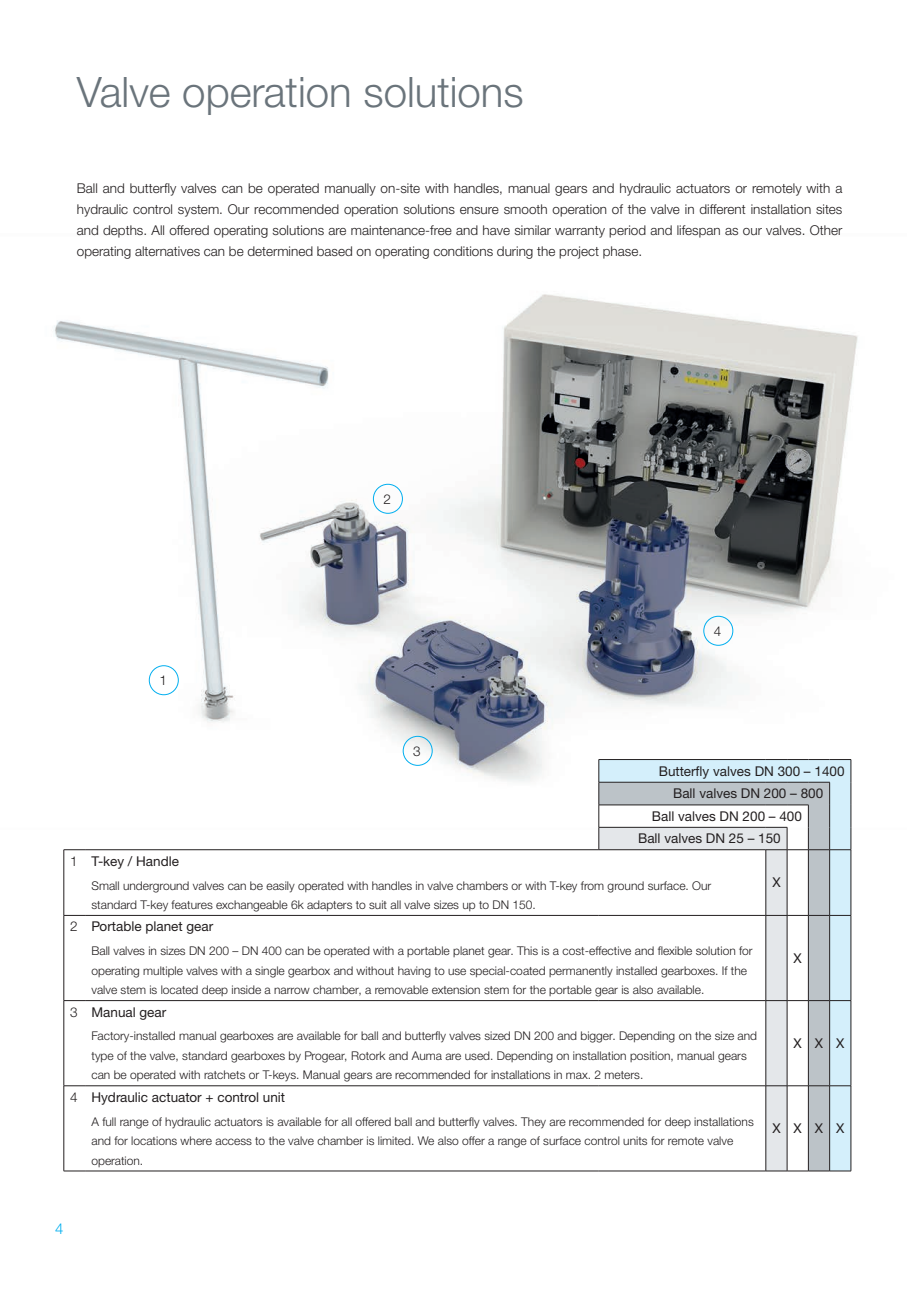
<style>
.page{position:relative;width:919px;height:1289px;background:#fff}
.page>*{position:absolute;margin:0;border:0;box-sizing:border-box;transform-origin:0 0}
.t1{font:300 42px "Helvetica Neue LTW1 G";color:#6a747b}
.t2{font:300 15px "Helvetica Neue LTW1 G";color:#00aeef}
.t3{font:300 13.5px/21px "Helvetica Neue LTW1 G";color:#231f20;text-align:justify}
.t4{font:13.5px "Helvetica Neue LTW1 G";color:#231f20}
.t5{font:300 12px/19.5px "Helvetica Neue LTW1 G";color:#231f20}
.s1{font-weight:300}
</style>
<div class="page">
<img style="left:54px;top:294px;width:804px;height:535px">
<svg style="left:599px;top:760px;width:251px;height:410px;background:#d0ebf7"></svg>
<svg style="left:599px;top:783px;width:230px;height:387px;fill:#bcc3c8"></svg>
<svg style="left:598px;top:828px;width:188px;height:342px"></svg>
<hr style="left:64px;top:849px;width:1px;height:66px;background:#231f20">
<hr style="left:765px;top:849px;width:1px;height:66px;background:#231f20">
<hr style="left:786px;top:849px;width:1px;height:66px;background:#231f20">
<hr style="left:808px;top:849px;width:1px;height:66px;background:#231f20">
<hr style="left:829px;top:849px;width:1px;height:66px;background:#231f20">
<hr style="left:850px;top:849px;width:1px;height:66px;background:#231f20">
<svg style="left:65px;top:915px;width:20px;height:1px"></svg>
<hr style="left:64px;top:915px;width:1px;height:85px;background:#231f20">
<hr style="left:85px;top:915px;width:513px;height:1px;background:#231f20">
<hr style="left:598px;top:915px;width:167px;height:1px;background:#231f20">
<hr style="left:765px;top:915px;width:1px;height:85px;background:#231f20">
<hr style="left:786px;top:915px;width:1px;height:85px;background:#231f20">
<hr style="left:808px;top:915px;width:1px;height:85px;background:#231f20">
<svg style="left:765px;top:915px;width:85px;height:1px"></svg>
<hr style="left:829px;top:915px;width:1px;height:85px;background:#231f20">
<hr style="left:850px;top:915px;width:1px;height:85px;background:#231f20">
<svg style="left:65px;top:1000px;width:20px;height:1px"></svg>
<hr style="left:64px;top:1000px;width:1px;height:85px;background:#231f20">
<hr style="left:85px;top:1000px;width:513px;height:1px;background:#231f20">
<hr style="left:598px;top:1000px;width:167px;height:1px;background:#231f20">
<hr style="left:765px;top:1000px;width:1px;height:85px;background:#231f20">
<hr style="left:786px;top:1000px;width:1px;height:85px;background:#231f20">
<hr style="left:808px;top:1000px;width:1px;height:85px;background:#231f20">
<svg style="left:765px;top:1000px;width:85px;height:1px"></svg>
<hr style="left:829px;top:1000px;width:1px;height:85px;background:#231f20">
<hr style="left:850px;top:1000px;width:1px;height:85px;background:#231f20">
<svg style="left:65px;top:1085px;width:20px;height:1px"></svg>
<hr style="left:64px;top:1085px;width:1px;height:85px;background:#231f20">
<hr style="left:85px;top:1085px;width:513px;height:1px;background:#231f20">
<hr style="left:598px;top:1085px;width:167px;height:1px;background:#231f20">
<hr style="left:765px;top:1085px;width:1px;height:85px;background:#231f20">
<hr style="left:786px;top:1085px;width:1px;height:85px;background:#231f20">
<hr style="left:808px;top:1085px;width:1px;height:85px;background:#231f20">
<svg style="left:765px;top:1085px;width:85px;height:1px"></svg>
<hr style="left:829px;top:1085px;width:1px;height:85px;background:#231f20">
<hr style="left:850px;top:1085px;width:1px;height:85px;background:#231f20">
<svg style="left:64px;top:1170px;width:21px;height:1px"></svg>
<hr style="left:85px;top:1170px;width:513px;height:1px;background:#231f20">
<hr style="left:598px;top:1170px;width:167px;height:1px;background:#231f20">
<svg style="left:765px;top:1170px;width:86px;height:1px"></svg>
<svg style="left:64px;top:849px;width:21px;height:1px"></svg>
<hr style="left:85px;top:849px;width:513px;height:1px;background:#231f20">
<hr style="left:598px;top:759px;width:167px;height:1px;background:#231f20">
<hr style="left:598px;top:782px;width:167px;height:1px;background:#231f20">
<hr style="left:598px;top:804px;width:167px;height:1px;background:#231f20">
<hr style="left:598px;top:827px;width:167px;height:1px;background:#231f20">
<svg style="left:598px;top:759px;width:1px;height:90px"></svg>
<hr style="left:598px;top:849px;width:167px;height:1px;background:#231f20">
<svg style="left:765px;top:759px;width:86px;height:91px"></svg>
<div style="left:149px;top:665px;width:30px;height:30px;border:1px solid #00aeef;border-radius:50%"></div>
<div style="left:373px;top:484px;width:30px;height:29px;border:1px solid #00aeef;border-radius:50%"></div>
<div style="left:403px;top:736px;width:29px;height:29px;border:1px solid #00aeef;border-radius:50%"></div>
<div style="left:703px;top:616px;width:30px;height:29px;border:1px solid #00aeef;border-radius:50%"></div>
<h1 class="t1" style="left:77px;top:66px;width:448px">Valve operation solutions</h1>
<p class="t3" style="left:77px;top:177px;width:767px">Ball and butterfly valves can be operated manually on-site with handles, manual gears and hydraulic actuators or remotely with a hydraulic control system. Our recommended operation solutions ensure smooth operation of the valve in different installation sites and depths. All offered operating solutions are maintenance-free and have similar warranty period and lifespan as our valves. Other operating alternatives can be determined based on operating conditions during the project phase.</p>
<p class="t3" style="left:159px;top:669px;width:9px">1</p>
<p class="t3" style="left:383px;top:488px;width:9px">2</p>
<p class="t3" style="left:413px;top:740px;width:9px">3</p>
<p class="t3" style="left:713px;top:620px;width:9px">4</p>
<p class="t4" style="left:658px;top:762px;width:187px">Butterfly valves DN 300 – 1400</p>
<p class="t4" style="left:673px;top:785px;width:152px">Ball valves DN 200 – 800</p>
<p class="t4" style="left:651px;top:807px;width:152px">Ball valves DN 200 – 400</p>
<p class="t4" style="left:638px;top:830px;width:144px">Ball valves DN 25 – 150</p>
<p class="t4" style="left:70px;top:852px;width:110px"><span class="s1">1</span> T-key / Handle</p>
<p class="t5" style="left:91px;top:875px;width:621px">Small underground valves can be easily operated with handles in valve chambers or with T-key from ground surface. Our standard T-key features exchangeable 6k adapters to suit all valve sizes up to DN 150.</p>
<p class="t4" style="left:772px;top:874px;width:10px">X</p>
<p class="t4" style="left:70px;top:918px;width:145px"><span class="s1">2</span> Portable planet gear</p>
<p class="t5" style="left:91px;top:941px;width:662px">Ball valves in sizes DN 200 – DN 400 can be operated with a portable planet gear. This is a cost-effective and flexible solution for operating multiple valves with a single gearbox and without having to use special-coated permanently installed gearboxes. If the valve stem is located deep inside a narrow chamber, a removable extension stem for the portable gear is also available.</p>
<p class="t4" style="left:793px;top:949px;width:10px">X</p>
<p class="t4" style="left:70px;top:1003px;width:98px"><span class="s1">3</span> Manual gear</p>
<p class="t5" style="left:91px;top:1026px;width:667px">Factory-installed manual gearboxes are available for ball and butterfly valves sized DN 200 and bigger. Depending on the size and type of the valve, standard gearboxes by Progear, Rotork and Auma are used. Depending on installation position, manual gears can be operated with ratchets or T-keys. Manual gears are recommended for installations in max. 2 meters.</p>
<p class="t4" style="left:793px;top:1034px;width:52px">XXX</p>
<p class="t4" style="left:70px;top:1088px;width:216px"><span class="s1">4</span> Hydraulic actuator + control unit</p>
<p class="t5" style="left:91px;top:1111px;width:663px">A full range of hydraulic actuators is available for all offered ball and butterfly valves. They are recommended for deep installations and for locations where access to the valve chamber is limited. We also offer a range of surface control units for remote valve operation.</p>
<p class="t4" style="left:772px;top:1120px;width:74px">XXXX</p>
<p class="t2" style="left:55px;top:1219px;width:10px">4</p>
</div>
